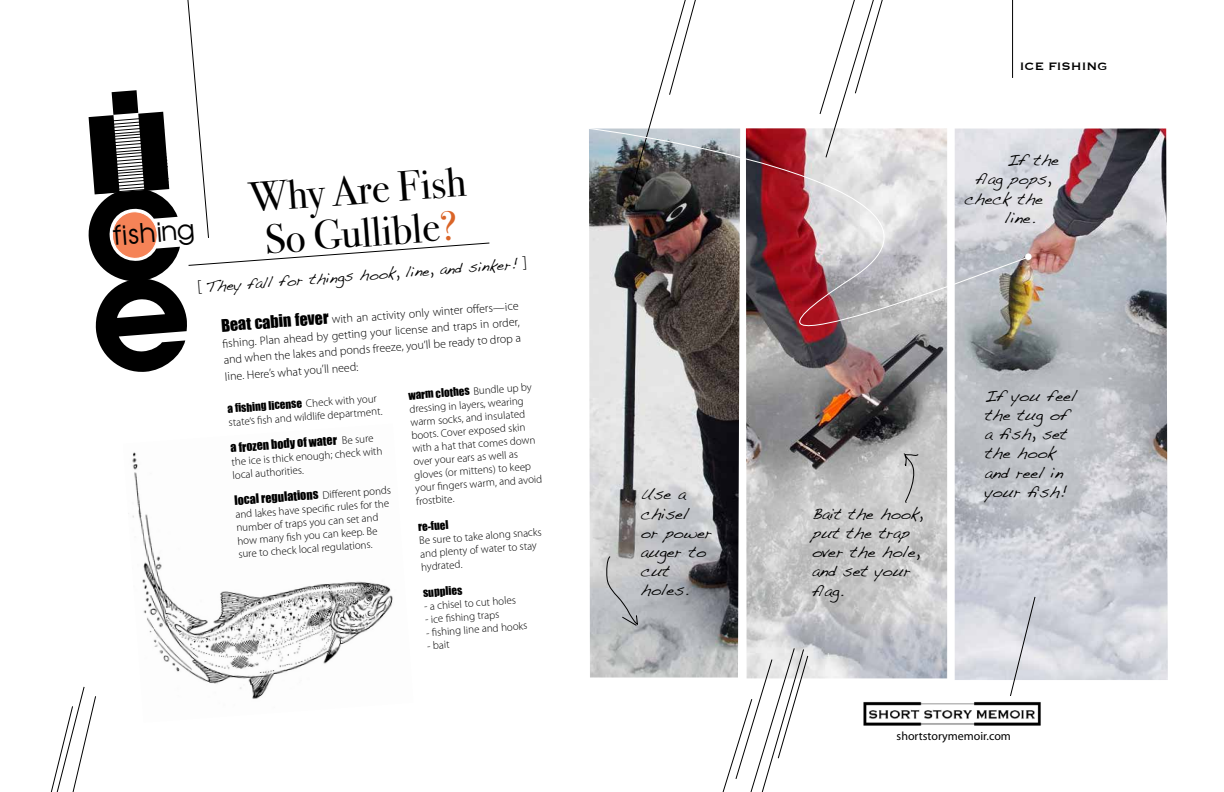
<style>
.page{position:relative;width:1224px;height:792px;background:#fff}
.page>*{position:absolute;margin:0;border:0;box-sizing:border-box;transform-origin:0 0}
.t1{font:42px/43px "Bodoni Svty Two ITCTT";color:#000}
.t2{font:26.8px "Avian";color:#000}
.t3{font:16px/19.2px "Handwriting Dakota";color:#000}
.t4{font:15px "Handwriting Dakota";color:#000}
.t5{font:14px "Copperplate";color:#000}
.t6{font:300 12px/16.1px "Myriad Pro";color:#000;text-align:justify}
.t7{font:12px "Impact";color:#000}
.t8{font:12px "Myriad Pro";color:#000}
.t9{font:300 11px/13.2px "Myriad Pro";color:#000}
.t10{font:11px "Impact";color:#000}
.s1{color:#da6427}
.s2{font-family:"Myriad Pro";font-weight:300;font-size:17px}
.s3{font-family:"Impact";font-weight:400;font-size:16px}
.s4{font-family:"Myriad Pro";font-weight:300}
.s5{font-family:"Myriad Pro";font-weight:300;font-size:11px}
</style>
<div class="page">
<img style="left:128px;top:452px;width:265px;height:247px">
<img style="left:746px;top:396px;width:201px;height:282px">
<img style="left:589px;top:396px;width:151px;height:282px">
<img style="left:955px;top:129px;width:213px;height:551px">
<svg style="left:606px;top:555px;width:33px;height:71px;background:#b9bbbd"></svg>
<svg style="left:901px;top:450px;width:20px;height:54px"></svg>
<hr style="left:1012px;top:0;width:1px;height:78px;background:#000">
<svg style="left:648px;top:0;width:48px;height:128px"></svg>
<svg style="left:819px;top:0;width:64px;height:128px"></svg>
<svg style="left:50px;top:686px;width:46px;height:106px"></svg>
<svg style="left:1003px;top:596px;width:33px;height:100px"></svg>
<svg style="left:721px;top:647px;width:88px;height:145px"></svg>
<img style="left:589px;top:128px;width:442px;height:268px">
<img style="left:863px;top:702px;width:178px;height:24px">
<svg style="left:88px;top:0;width:402px;height:266px"></svg>
<h1 class="t1" style="left:248px;top:172px;width:218px;rotate:-4deg">Why Are Fish<br>So Gullible<span class="s1">?</span></h1>
<h2 class="t2" style="left:112px;top:222px;width:84px;rotate:-4deg">fishing</h2>
<h3 class="t4" style="left:197px;top:278px;width:332px;rotate:-4deg"><span class="s2">[</span> They fall for things hook, line, and sinker! <span class="s2">]</span></h3>
<p class="t6" style="left:221px;top:319px;width:300px;rotate:-4deg"><span class="s3">Beat cabin fever</span> with an activity only winter off ers—ice fi shing. Plan ahead by getting your license and traps in order, and when the lakes and ponds freeze, you’ll be ready to drop a</p>
<p class="t6" style="left:224px;top:368px;width:135px;rotate:-4deg">line. Here’s what you’ll need:</p>
<p class="t10" style="left:227px;top:400px;width:151px;rotate:-4deg">a fi shing license <span class="s4">Check with your</span></p>
<p class="t9" style="left:228px;top:416px;width:156px;rotate:-4deg">state’s fi sh and wildlife department.</p>
<p class="t7" style="left:230px;top:438px;width:145px;rotate:-4deg">a frozen body of water <span class="s5">Be sure</span></p>
<p class="t9" style="left:231px;top:455px;width:153px;rotate:-4deg">the ice is thick enough; check with local authorities.</p>
<p class="t7" style="left:234px;top:491px;width:158px;rotate:-4deg">local regulations <span class="s5">Diff erent ponds</span></p>
<p class="t9" style="left:235px;top:508px;width:156px;rotate:-4deg">and lakes have specifi c rules for the number of traps you can set and how many fi sh you can keep. Be sure to check local regulations.</p>
<p class="t10" style="left:408px;top:387px;width:125px;rotate:-4deg">warm clothes <span class="s4">Bundle up by</span></p>
<p class="t9" style="left:409px;top:402px;width:129px;rotate:-4deg">dressing in layers, wearing warm socks, and insulated boots. Cover exposed skin with a hat that comes down over your ears as well as gloves (or mittens) to keep your fi ngers warm, and avoid frostbite.</p>
<p class="t10" style="left:418px;top:518px;width:32px;rotate:-4deg">re-fuel</p>
<p class="t9" style="left:419px;top:534px;width:124px;rotate:-4deg">Be sure to take along snacks and plenty of water to stay hydrated.</p>
<p class="t10" style="left:423px;top:584px;width:41px;rotate:-4deg">supplies</p>
<p class="t9" style="left:424px;top:600px;width:94px;rotate:-4deg">- a chisel to cut holes</p>
<p class="t9" style="left:425px;top:613px;width:76px;rotate:-4deg">- ice fi shing traps</p>
<p class="t9" style="left:426px;top:626px;width:103px;rotate:-4deg">- fi shing line and hooks</p>
<p class="t9" style="left:427px;top:640px;width:24px;rotate:-4deg">- bait</p>
<h3 class="t3" style="left:641px;top:484px;width:73px">Use a chisel<br>or power auger to cut holes.</h3>
<p class="t5" style="left:1020px;top:57px;width:89px">ICE FISHING</p>
<h3 class="t3" style="left:1007px;top:150px;width:54px">If the</h3>
<h3 class="t3" style="left:976px;top:169px;width:77px">flag pops,</h3>
<h3 class="t3" style="left:964px;top:189px;width:80px">check the</h3>
<h3 class="t3" style="left:1005px;top:208px;width:32px">line.</h3>
<h3 class="t3" style="left:812px;top:504px;width:112px">Bait the hook, put the trap over the hole, and set your flag.</h3>
<h3 class="t3" style="left:985px;top:386px;width:93px">If you feel the tug of a fish, set the hook and reel in your fish!</h3>
<p class="t8" style="left:897px;top:729px;width:116px">shortstorymemoir.com</p>
</div>
